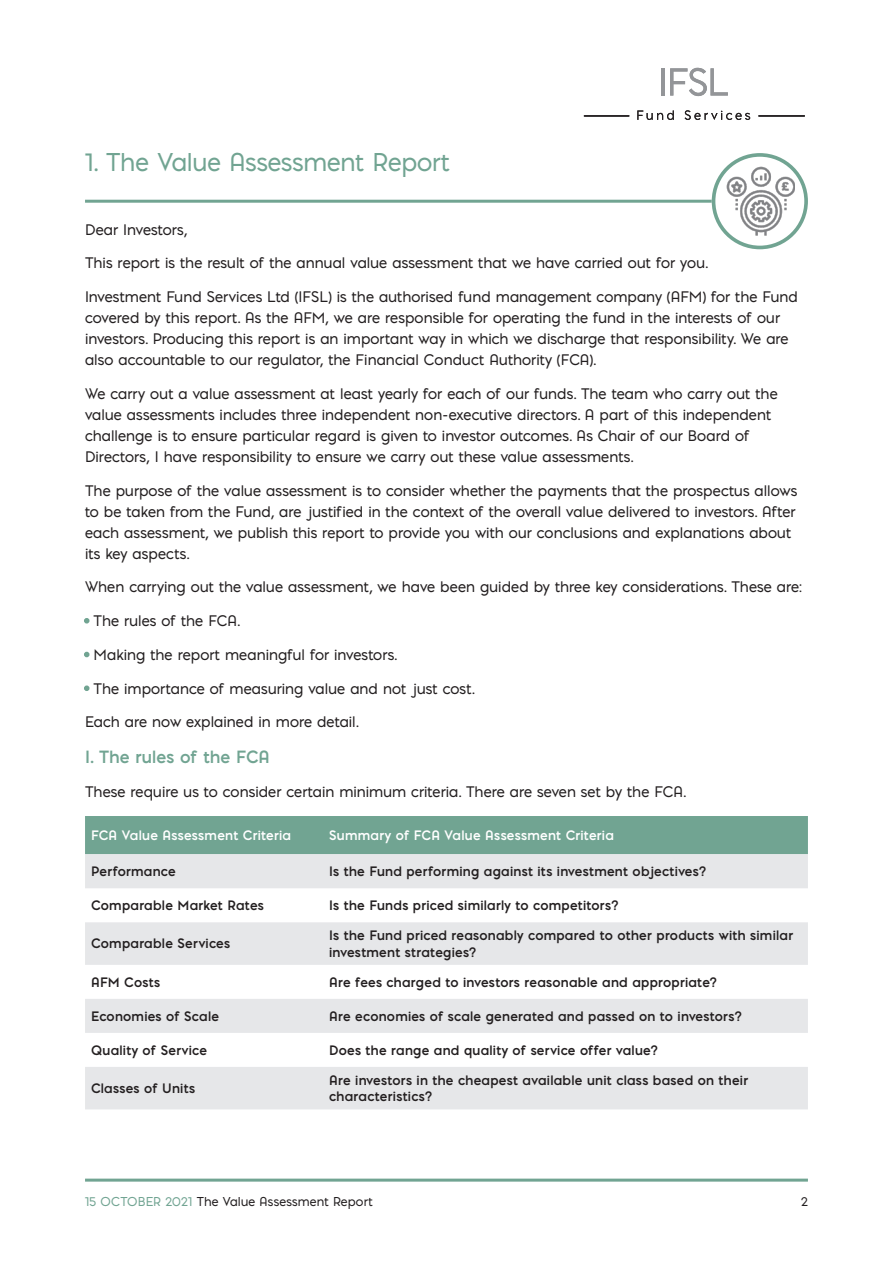
<style>
.page{position:relative;width:893px;height:1263px;background:#fff}
.page>*{position:absolute;margin:0;border:0;box-sizing:border-box;transform-origin:0 0}
.t1{font:24px "Pontiac";letter-spacing:-.005em;color:#71a492}
.t2{font:700 16.5px "Pontiac";letter-spacing:.005em;color:#71a492}
.t3{font:14.25px/21px "Pontiac";letter-spacing:.005em;color:#231f20}
.t4{font:700 12.75px/16.5px "Pontiac";letter-spacing:.02em;color:#231f20}
.t5{font:700 12.75px "Pontiac";letter-spacing:.015em;color:#fff}
.t6{font:12px "Pontiac";letter-spacing:.015em;color:#231f20}
.s1{font-weight:900;color:#71a492}
.s2{color:#71a492}
</style>
<div class="page">
<hr style="left:85px;top:1178px;width:723px;height:3px;background:#71a492">
<div style="left:85px;top:816px;width:723px;height:38px;background:#71a492"></div>
<svg style="left:85px;top:854px;width:723px;height:255px;fill:#e6e7e9"></svg>
<hr style="left:662px;top:68px;width:3px;height:28px;background:#939598">
<svg style="left:670px;top:68px;width:58px;height:28px"></svg>
<svg style="left:637px;top:110px;width:37px;height:10px"></svg>
<svg style="left:685px;top:110px;width:65px;height:10px"></svg>
<hr style="left:584px;top:115px;width:45px;height:2px;background:#231f20">
<hr style="left:759px;top:115px;width:45px;height:2px;background:#231f20">
<div style="left:712px;top:153px;width:96px;height:96px;border:4px solid #71a492;border-radius:50%"></div>
<img style="left:726px;top:166px;width:68px;height:70px">
<hr style="left:85px;top:200px;width:627px;height:3px;background:#71a492">
<p class="t1" style="left:85px;top:145px;width:366px">1. The Value Assessment Report</p>
<p class="t3" style="left:85px;top:218px;width:104px">Dear Investors,</p>
<p class="t3" style="left:85px;top:252px;width:624px">This report is the result of the annual value assessment that we have carried out for you.</p>
<p class="t3" style="left:85px;top:286px;width:714px">Investment Fund Services Ltd (IFSL) is the authorised fund management company (AFM) for the Fund covered by this report. As the AFM, we are responsible for operating the fund in the interests of our investors. Producing this report is an important way in which we discharge that responsibility. We are also accountable to our regulator, the Financial Conduct Authority (FCA).</p>
<p class="t3" style="left:85px;top:383px;width:694px">We carry out a value assessment at least yearly for each of our funds. The team who carry out the value assessments includes three independent non-executive directors. A part of this independent challenge is to ensure particular regard is given to investor outcomes. As Chair of our Board of Directors, I have responsibility to ensure we carry out these value assessments.</p>
<p class="t3" style="left:85px;top:480px;width:714px">The purpose of the value assessment is to consider whether the payments that the prospectus allows to be taken from the Fund, are justified in the context of the overall value delivered to investors. After each assessment, we publish this report to provide you with our conclusions and explanations about its key aspects.</p>
<p class="t3" style="left:85px;top:576px;width:719px">When carrying out the value assessment, we have been guided by three key considerations. These are:</p>
<p class="t3" style="left:85px;top:610px;width:156px"><span class="s1">•</span> The rules of the FCA.</p>
<p class="t3" style="left:85px;top:644px;width:313px"><span class="s1">•</span> Making the report meaningful for investors.</p>
<p class="t3" style="left:85px;top:678px;width:391px"><span class="s1">•</span> The importance of measuring value and not just cost.</p>
<p class="t3" style="left:85px;top:711px;width:275px">Each are now explained in more detail.</p>
<p class="t2" style="left:85px;top:745px;width:186px">I. The rules of the FCA</p>
<p class="t3" style="left:85px;top:781px;width:602px">These require us to consider certain minimum criteria. There are seven set by the FCA.</p>
<p class="t5" style="left:91px;top:826px;width:202px">FCA Value Assessment Criteria</p>
<p class="t5" style="left:329px;top:826px;width:286px">Summary of FCA Value Assessment Criteria</p>
<p class="t4" style="left:91px;top:863px;width:86px">Performance</p>
<p class="t4" style="left:329px;top:863px;width:379px">Is the Fund performing against its investment objectives?</p>
<p class="t4" style="left:91px;top:897px;width:174px">Comparable Market Rates</p>
<p class="t4" style="left:329px;top:897px;width:291px">Is the Funds priced similarly to competitors?</p>
<p class="t4" style="left:91px;top:935px;width:141px">Comparable Services</p>
<p class="t4" style="left:329px;top:927px;width:466px">Is the Fund priced reasonably compared to other products with similar investment strategies?</p>
<p class="t4" style="left:91px;top:973px;width:71px">AFM Costs</p>
<p class="t4" style="left:329px;top:973px;width:389px">Are fees charged to investors reasonable and appropriate?</p>
<p class="t4" style="left:91px;top:1007px;width:130px">Economies of Scale</p>
<p class="t4" style="left:329px;top:1007px;width:414px">Are economies of scale generated and passed on to investors?</p>
<p class="t4" style="left:91px;top:1041px;width:118px">Quality of Service</p>
<p class="t4" style="left:329px;top:1041px;width:330px">Does the range and quality of service offer value?</p>
<p class="t4" style="left:91px;top:1080px;width:106px">Classes of Units</p>
<p class="t4" style="left:329px;top:1071px;width:421px">Are investors in the cheapest available unit class based on their characteristics?</p>
<p class="t6" style="left:85px;top:1193px;width:289px"><span class="s2">15 OCTOBER 2021</span> The Value Assessment Report</p>
<p class="t6" style="left:801px;top:1193px;width:8px">2</p>
</div>
